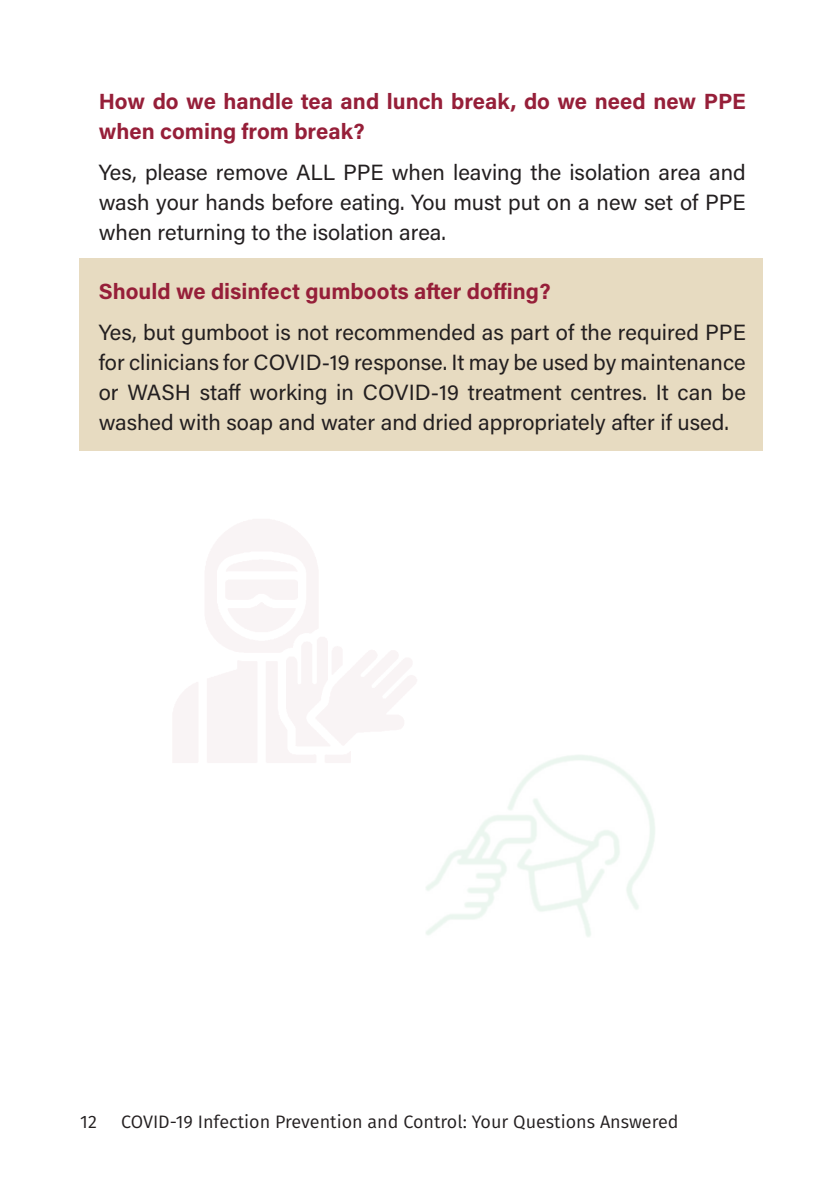
<style>
.page{position:relative;width:840px;height:1191px;background:#fff}
.page>*{position:absolute;margin:0;border:0;box-sizing:border-box;transform-origin:0 0}
.t1{font:22px/30px "Acumin Pro";color:#231f20;text-align:justify}
.t2{font:700 22px/30px "Acumin Pro";color:#961f39}
.t3{font:18px "Fira Sans";color:#231f20}
</style>
<div class="page">
<div style="left:79px;top:258px;width:684px;height:193px;background:#e7dbc1"></div>
<p class="t2" style="left:99px;top:85px;width:648px">How do we handle tea and lunch break, do we need new PPE when coming from break?</p>
<p class="t1" style="left:99px;top:157px;width:648px">Yes, please remove ALL PPE when leaving the isolation area and wash your hands before eating. You must put on a new set of PPE when returning to the isolation area.</p>
<p class="t2" style="left:99px;top:275px;width:453px">Should we disinfect gumboots after doffing?</p>
<p class="t1" style="left:99px;top:316px;width:648px">Yes, but gumboot is not recommended as part of the required PPE for clinicians for COVID-19 response. It may be used by maintenance or WASH staff working in COVID-19 treatment centres. It can be washed with soap and water and dried appropriately after if used.</p>
<p class="t3" style="left:80px;top:1108px;width:18px">12</p>
<p class="t3" style="left:121px;top:1108px;width:558px">COVID-19 Infection Prevention and Control: Your Questions Answered</p>
</div>
